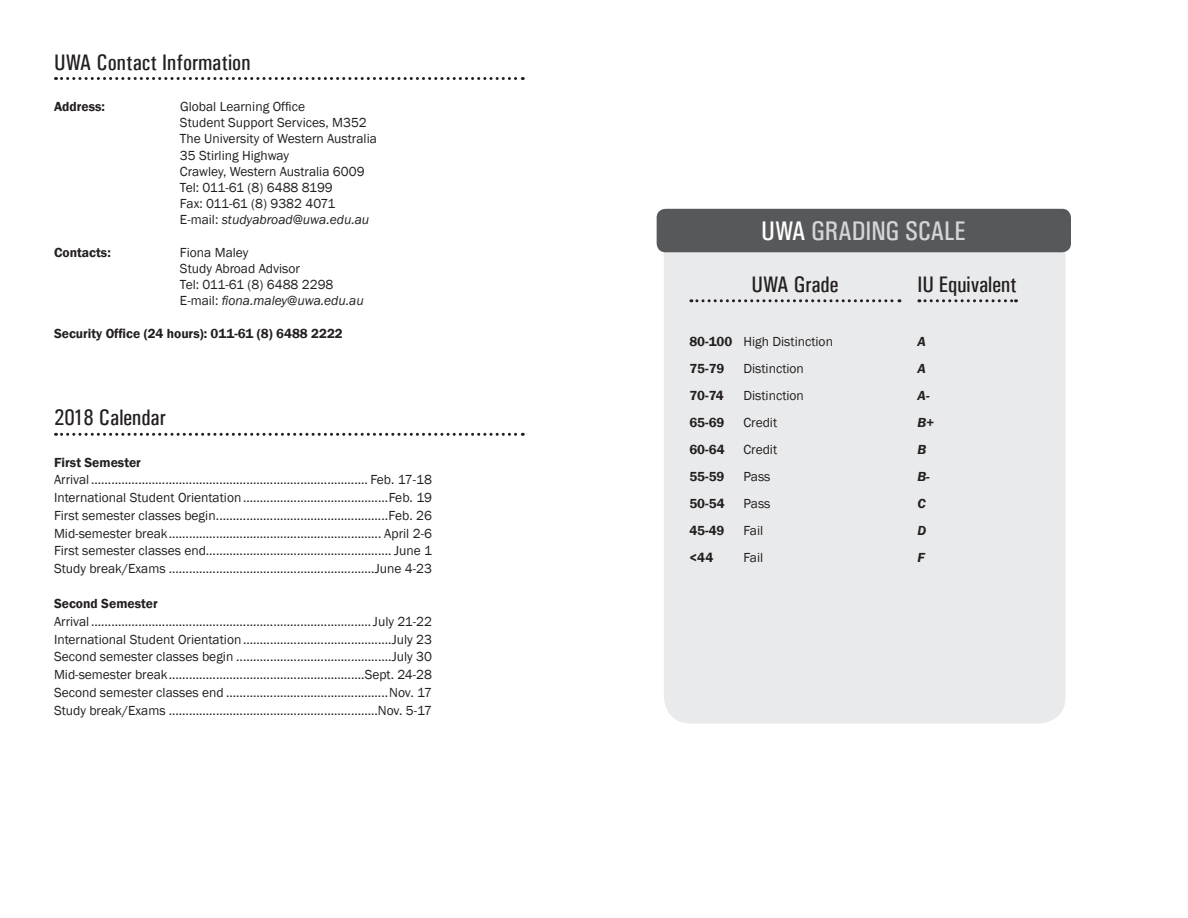
<style>
.page{position:relative;width:1188px;height:918px;background:#fff}
.page>*{position:absolute;margin:0;border:0;box-sizing:border-box;transform-origin:0 0}
.Student_Advice_-_Quo{font:27px "Univers Condensed";letter-spacing:-.01em;color:#d4d5d7}
.Main_Header{font:22.5px "Univers Condensed";color:#231f20}
.Schedule{font:13.5px/16.2px "Franklin Gothic";color:#231f20}
.Schedule-2{font:600 13.5px "Franklin Gothic";color:#231f20}
.Body_Text{font:13.5px "Franklin Gothic";color:#231f20}
.t1{font:italic 13.5px "Franklin Gothic";color:#231f20}
.Body_Text-2{font:600 13.5px "Franklin Gothic";color:#231f20}
.Schedule-3{font:13.5px "Franklin Gothic";letter-spacing:-.02em;color:#231f20}
.Body_Text-3{font:italic 600 13.5px "Franklin Gothic";color:#231f20}
.s1{font-style:normal}
.s2{color:#fff}
.s3{font-weight:600}
</style>
<div class="page">
<svg style="left:56px;top:77px;width:467px;height:3px"></svg>
<svg style="left:56px;top:433px;width:467px;height:3px"></svg>
<div style="left:664px;top:210px;width:402px;height:514px;background:#e9eaeb;border-radius:27px"></div>
<div style="left:657px;top:209px;width:414px;height:43px;background:#57585a;border-radius:9px"></div>
<svg style="left:691px;top:299px;width:209px;height:3px"></svg>
<svg style="left:919px;top:299px;width:97px;height:3px"></svg>
<p class="Main_Header" style="left:54px;top:49px;width:198px">UWA Contact Information</p>
<p class="Schedule-2" style="left:54px;top:98px;width:52px">Address:</p>
<p class="Schedule" style="left:180px;top:99px;width:127px">Global Learning Office</p>
<p class="Schedule" style="left:180px;top:115px;width:198px">Student Support Services, M352<br>The University of Western Australia</p>
<p class="Schedule" style="left:180px;top:147px;width:111px">35 Stirling Highway</p>
<p class="Schedule" style="left:180px;top:163px;width:186px">Crawley, Western Australia 6009<br>Tel: 011-61 (8) 6488 8199</p>
<p class="Schedule-3" style="left:180px;top:195px;width:157px">Fax: 011-61 (8) 9382 4071</p>
<p class="t1" style="left:180px;top:211px;width:191px"><span class="s1">E-mail:</span> studyabroad@uwa.edu.au</p>
<p class="Schedule-2" style="left:54px;top:244px;width:58px">Contacts:</p>
<p class="Schedule" style="left:180px;top:244px;width:70px">Fiona Maley</p>
<p class="Schedule" style="left:180px;top:261px;width:122px">Study Abroad Advisor</p>
<p class="Schedule" style="left:180px;top:277px;width:155px">Tel: 011-61 (8) 6488 2298</p>
<p class="t1" style="left:180px;top:292px;width:185px"><span class="s1">E-mail:</span> fiona.maley@uwa.edu.au</p>
<p class="Schedule-2" style="left:54px;top:325px;width:290px">Security Office (24 hours): 011-61 (8) 6488 2222</p>
<p class="Main_Header" style="left:54px;top:404px;width:114px">2018 Calendar</p>
<p class="Schedule-2" style="left:54px;top:454px;width:88px">First Semester</p>
<p class="Schedule" style="left:54px;top:472px;width:379px">Arrival .................................................................................. Feb. 17-18</p>
<p class="Schedule" style="left:54px;top:490px;width:379px">International Student Orientation...........................................Feb. 19</p>
<p class="Schedule" style="left:54px;top:508px;width:379px">First semester classes begin...................................................Feb. 26</p>
<p class="Schedule" style="left:54px;top:525px;width:379px">Mid-semester break............................................................... April 2-6</p>
<p class="Schedule" style="left:54px;top:543px;width:380px">First semester classes end....................................................... June 1</p>
<p class="Schedule" style="left:54px;top:561px;width:380px">Study break/Exams .............................................................June 4-23</p>
<p class="Schedule-2" style="left:54px;top:595px;width:105px">Second Semester</p>
<p class="Schedule" style="left:54px;top:614px;width:379px">Arrival ...................................................................................July 21-22</p>
<p class="Schedule" style="left:54px;top:631px;width:380px">International Student Orientation............................................July 23</p>
<p class="Schedule" style="left:54px;top:649px;width:380px">Second semester classes begin ..............................................July 30</p>
<p class="Schedule" style="left:54px;top:667px;width:379px">Mid-semester break..........................................................Sept. 24-28</p>
<p class="Schedule" style="left:54px;top:685px;width:379px">Second semester classes end ................................................Nov. 17</p>
<p class="Schedule" style="left:54px;top:702px;width:379px">Study break/Exams ..............................................................Nov. 5-17</p>
<p class="Student_Advice_-_Quo" style="left:761px;top:215px;width:206px"><span class="s2">UWA</span> GRADING SCALE</p>
<p class="Main_Header" style="left:751px;top:271px;width:89px">UWA Grade</p>
<p class="Main_Header" style="left:917px;top:271px;width:101px">IU Equivalent</p>
<p class="Body_Text" style="left:689px;top:333px;width:145px"><span class="s3">80-100</span> High Distinction</p>
<p class="Body_Text-2" style="left:689px;top:360px;width:37px">75-79</p>
<p class="Body_Text" style="left:743px;top:360px;width:62px">Distinction</p>
<p class="Body_Text-2" style="left:689px;top:387px;width:36px">70-74</p>
<p class="Body_Text" style="left:743px;top:387px;width:62px">Distinction</p>
<p class="Body_Text-2" style="left:689px;top:414px;width:37px">65-69</p>
<p class="Body_Text" style="left:743px;top:414px;width:35px">Credit</p>
<p class="Body_Text-2" style="left:689px;top:441px;width:37px">60-64</p>
<p class="Body_Text" style="left:743px;top:441px;width:35px">Credit</p>
<p class="Body_Text-2" style="left:689px;top:468px;width:37px">55-59</p>
<p class="Body_Text" style="left:743px;top:468px;width:29px">Pass</p>
<p class="Body_Text-2" style="left:689px;top:495px;width:37px">50-54</p>
<p class="Body_Text" style="left:743px;top:495px;width:29px">Pass</p>
<p class="Body_Text-2" style="left:689px;top:522px;width:37px">45-49</p>
<p class="Body_Text" style="left:743px;top:522px;width:21px">Fail</p>
<p class="Body_Text-2" style="left:689px;top:549px;width:25px">&lt;44</p>
<p class="Body_Text" style="left:743px;top:549px;width:21px">Fail</p>
<p class="Body_Text-3" style="left:917px;top:333px;width:10px">A</p>
<p class="Body_Text-3" style="left:917px;top:360px;width:10px">A</p>
<p class="Body_Text-3" style="left:917px;top:387px;width:14px">A-</p>
<p class="Body_Text-3" style="left:917px;top:414px;width:18px">B+</p>
<p class="Body_Text-3" style="left:917px;top:441px;width:10px">B</p>
<p class="Body_Text-3" style="left:917px;top:468px;width:14px">B-</p>
<p class="Body_Text-3" style="left:917px;top:495px;width:10px">C</p>
<p class="Body_Text-3" style="left:917px;top:522px;width:10px">D</p>
<p class="Body_Text-3" style="left:917px;top:549px;width:9px">F</p>
</div>
